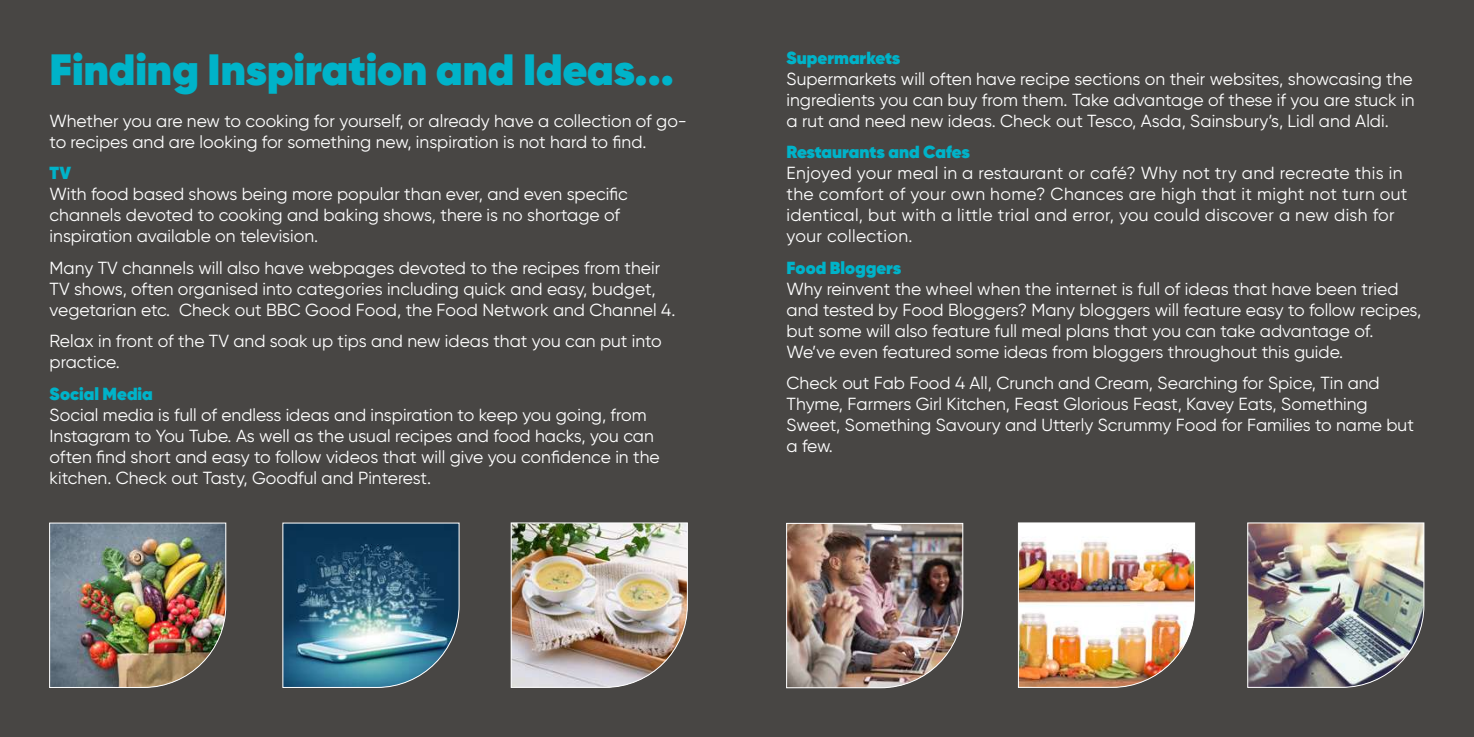
<style>
.page{position:relative;width:1474px;height:737px;background:#fff}
.page>*{position:absolute;margin:0;border:0;box-sizing:border-box;transform-origin:0 0}
.t1{font:800 43.75px "Gilroy";color:#00b3c9}
.t2{font:17.5px/21px "Gilroy";color:#fff}
.t3{font:17.5px/21px "Gilroy";letter-spacing:.02em;color:#fff}
.t4{font:800 17.5px "Gilroy";color:#00b3c9}
</style>
<div class="page">
<div style="left:0;top:0;width:1473px;height:737px;background:#484644"></div>
<img style="left:49px;top:522px;width:178px;height:166px">
<img style="left:282px;top:522px;width:178px;height:166px">
<img style="left:510px;top:522px;width:178px;height:166px">
<img style="left:786px;top:522px;width:177px;height:166px">
<img style="left:1247px;top:522px;width:177px;height:166px">
<img style="left:1017px;top:522px;width:178px;height:166px">
<h1 class="t1" style="left:50px;top:41px;width:626px">Finding Inspiration and Ideas...</h1>
<p class="t2" style="left:50px;top:110px;width:639px">Whether you are new to cooking for yourself, or already have a collection of go&shy;to recipes and are looking for something new, inspiration is not hard to find.</p>
<p class="t4" style="left:50px;top:162px;width:23px">TV</p>
<p class="t2" style="left:50px;top:183px;width:580px">With food based shows being more popular than ever, and even specific channels devoted to cooking and baking shows, there is no shortage of inspiration available on television.</p>
<p class="t2" style="left:50px;top:257px;width:627px">Many TV channels will also have webpages devoted to the recipes from their<br>TV shows, often organised into categories including quick and easy, budget, vegetarian etc. Check out BBC Good Food, the Food Network and Channel 4.</p>
<p class="t2" style="left:50px;top:330px;width:613px">Relax in front of the TV and soak up tips and new ideas that you can put into practice.</p>
<p class="t4" style="left:50px;top:382px;width:105px">Social Media</p>
<p class="t2" style="left:50px;top:404px;width:611px">Social media is full of endless ideas and inspiration to keep you going, from Instagram to You Tube. As well as the usual recipes and food hacks, you can often find short and easy to follow videos that will give you confidence in the kitchen. Check out Tasty, Goodful and Pinterest.</p>
<p class="t4" style="left:786px;top:46px;width:115px">Supermarkets</p>
<p class="t2" style="left:786px;top:68px;width:629px;text-align:justify">Supermarkets will often have recipe sections on their websites, showcasing the ingredients you can buy from them. Take advantage of these if you are stuck in a rut and need new ideas. Check out Tesco, Asda, Sainsbury’s, Lidl and Aldi.</p>
<p class="t4" style="left:786px;top:141px;width:185px">Restaurants and Cafes</p>
<p class="t3" style="left:786px;top:162px;width:622px">Enjoyed your meal in a restaurant or café? Why not try and recreate this in the comfort of your own home? Chances are high that it might not turn out identical, but with a little trial and error, you could discover a new dish for your collection.</p>
<p class="t4" style="left:786px;top:256px;width:116px">Food Bloggers</p>
<p class="t2" style="left:786px;top:278px;width:636px">Why reinvent the wheel when the internet is full of ideas that have been tried and tested by Food Bloggers? Many bloggers will feature easy to follow recipes, but some will also feature full meal plans that you can take advantage of.<br>We’ve even featured some ideas from bloggers throughout this guide.</p>
<p class="t2" style="left:786px;top:372px;width:629px">Check out Fab Food 4 All, Crunch and Cream, Searching for Spice, Tin and Thyme, Farmers Girl Kitchen, Feast Glorious Feast, Kavey Eats, Something Sweet, Something Savoury and Utterly Scrummy Food for Families to name but a few.</p>
</div>
